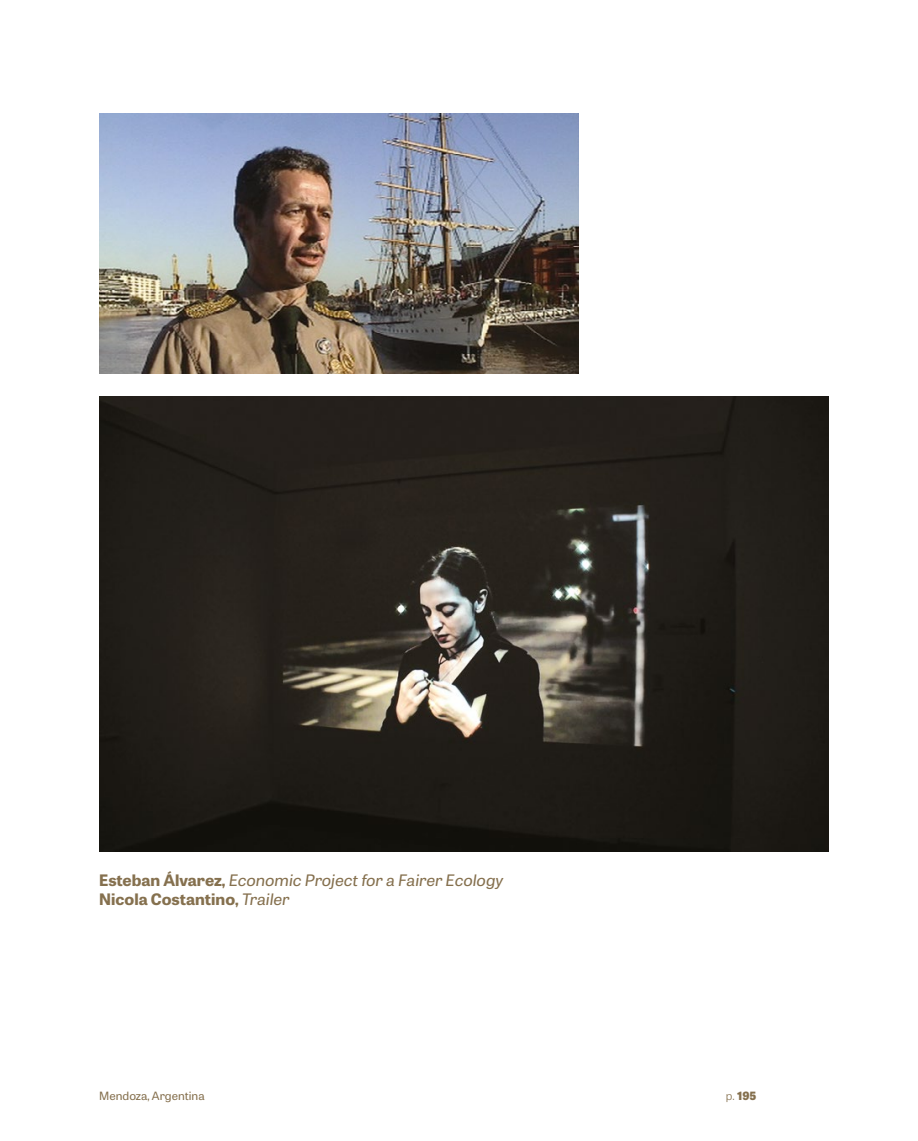
<style>
.page{position:relative;width:918px;height:1141px;background:#fff}
.page>*{position:absolute;margin:0;border:0;box-sizing:border-box;transform-origin:0 0}
.EPIGRAFE{font:italic 15.75px "Tablet Gothic Wide";color:#85704e}
.EPIGRAFE-2{font:700 15.75px "Tablet Gothic Wide";color:#85704e}
.t1{font:11.38px "Tablet Gothic Wide";color:#85704e}
.t2{font:800 11.38px "Tablet Gothic Wide";color:#85704e}
.s1{font-weight:700;font-style:normal}
.s2{font-weight:400;font-style:italic}
.s3{font-weight:300}
</style>
<div class="page">
<img style="left:99px;top:396px;width:729px;height:455px">
<img style="left:99px;top:114px;width:479px;height:260px">
<p class="EPIGRAFE" style="left:99px;top:869px;width:405px"><span class="s1">Esteban Álvarez,</span> Economic Project for a Fairer Ecology</p>
<p class="EPIGRAFE-2" style="left:99px;top:888px;width:192px">Nicola Costantino, <span class="s2">Trailer</span></p>
<p class="t1" style="left:99px;top:1088px;width:107px">Mendoza, Argentina</p>
<p class="t2" style="left:726px;top:1087px;width:32px"><span class="s3">p.</span> 195</p>
</div>
